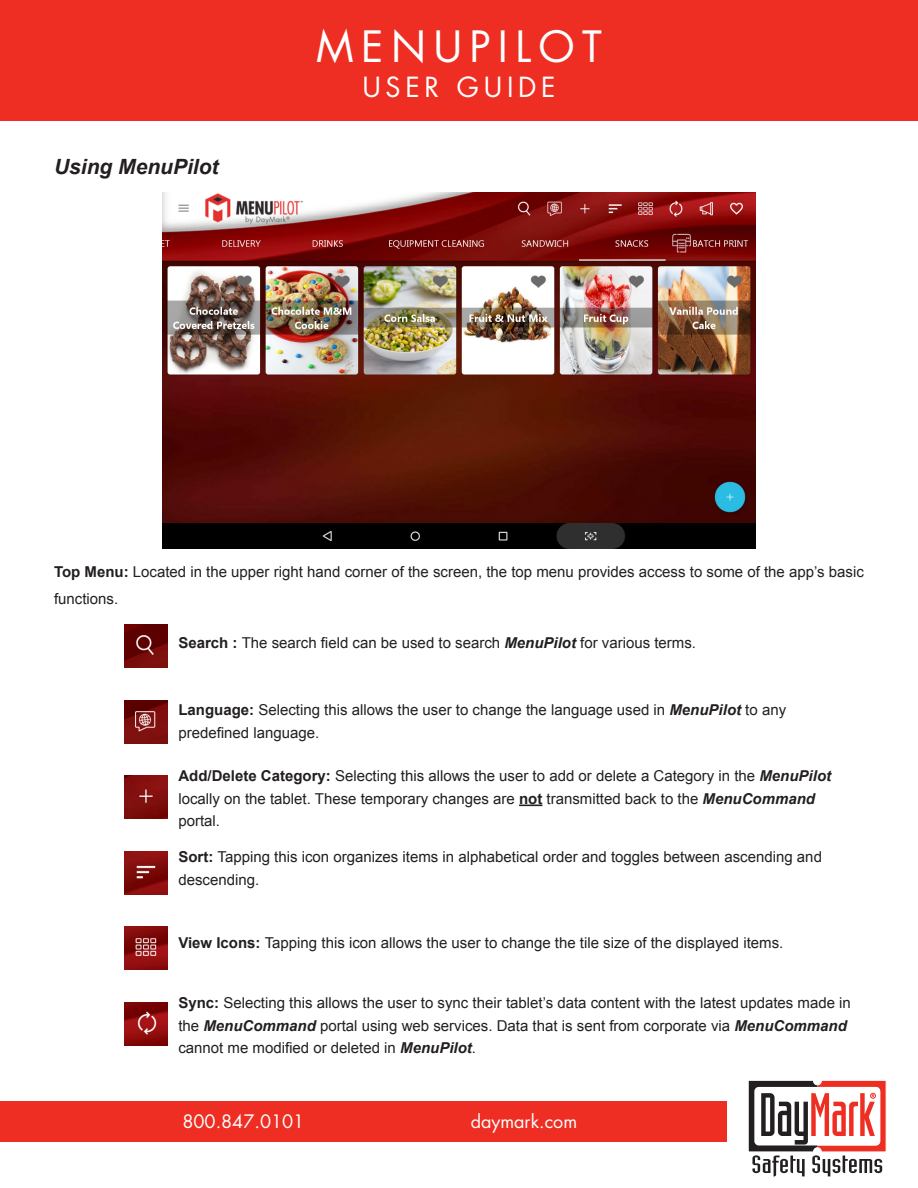
<style>
.page{position:relative;width:918px;height:1188px;background:#fff}
.page>*{position:absolute;margin:0;border:0;box-sizing:border-box;transform-origin:0 0}
.t1{font:42px "Futura Std";letter-spacing:.175em;color:#fff}
.t2{font:27px "Futura Std";letter-spacing:.175em;color:#fff}
.t3{font:italic 700 21px "Arial";color:#231f20}
.t4{font:18px "Futura Std";color:#fff}
.t5{font:15px/22.5px "Arial";color:#231f20}
.s1{font-weight:700}
.s2{font-weight:700;font-style:italic}
</style>
<div class="page">
<div style="left:0;top:0;width:918px;height:121px;background:#ee2e22"></div>
<svg style="left:519px;top:805px;width:23px;height:1px"></svg>
<img style="left:163px;top:193px;width:592px;height:356px">
<div style="left:0;top:1102px;width:727px;height:40px;background:#ee2e22"></div>
<svg style="left:748px;top:1080px;width:138px;height:97px"></svg>
<img style="left:124px;top:624px;width:44px;height:44px">
<img style="left:124px;top:700px;width:44px;height:43px">
<img style="left:124px;top:775px;width:44px;height:44px">
<img style="left:124px;top:851px;width:44px;height:43px">
<img style="left:124px;top:927px;width:44px;height:43px">
<img style="left:124px;top:1002px;width:44px;height:44px">
<p class="t3" style="left:54px;top:153px;width:166px">Using MenuPilot</p>
<h1 class="t1" style="left:316px;top:20px;width:287px">MENUPILOT</h1>
<h2 class="t2" style="left:362px;top:70px;width:195px">USER GUIDE</h2>
<p class="t5" style="left:54px;top:558px;width:811px;line-height:27px"><span class="s1">Top Menu:</span> Located in the upper right hand corner of the screen, the top menu provides access to some of the app’s basic functions.</p>
<p class="t5" style="left:178px;top:631px;width:519px"><span class="s1">Search :</span> The search field can be used to search <span class="s2">MenuPilot</span> for various terms.</p>
<p class="t5" style="left:178px;top:699px;width:609px"><span class="s1">Language:</span> Selecting this allows the user to change the language used in <span class="s2">MenuPilot</span> to any</p>
<p class="t5" style="left:178px;top:721px;width:142px">predefined language.</p>
<p class="t5" style="left:178px;top:765px;width:654px"><span class="s1">Add/Delete Category:</span> Selecting this allows the user to add or delete a Category in the <span class="s2">MenuPilot</span></p>
<p class="t5" style="left:178px;top:787px;width:638px">locally on the tablet. These temporary changes are <span class="s1">not</span> transmitted back to the <span class="s2">MenuCommand </span>portal.</p>
<p class="t5" style="left:178px;top:846px;width:645px"><span class="s1">Sort:</span> Tapping this icon organizes items in alphabetical order and toggles between ascending and descending.</p>
<p class="t5" style="left:178px;top:932px;width:606px"><span class="s1">View Icons:</span> Tapping this icon allows the user to change the tile size of the displayed items.</p>
<p class="t5" style="left:178px;top:992px;width:674px"><span class="s1">Sync:</span> Selecting this allows the user to sync their tablet’s data content with the latest updates made in the <span class="s2">MenuCommand</span> portal using web services. Data that is sent from corporate via <span class="s2">MenuCommand </span>cannot me modified or deleted in <span class="s2">MenuPilot</span>.</p>
<p class="t4" style="left:182px;top:1109px;width:123px">800.847.0101</p>
<p class="t4" style="left:471px;top:1109px;width:108px">daymark.com</p>
</div>
